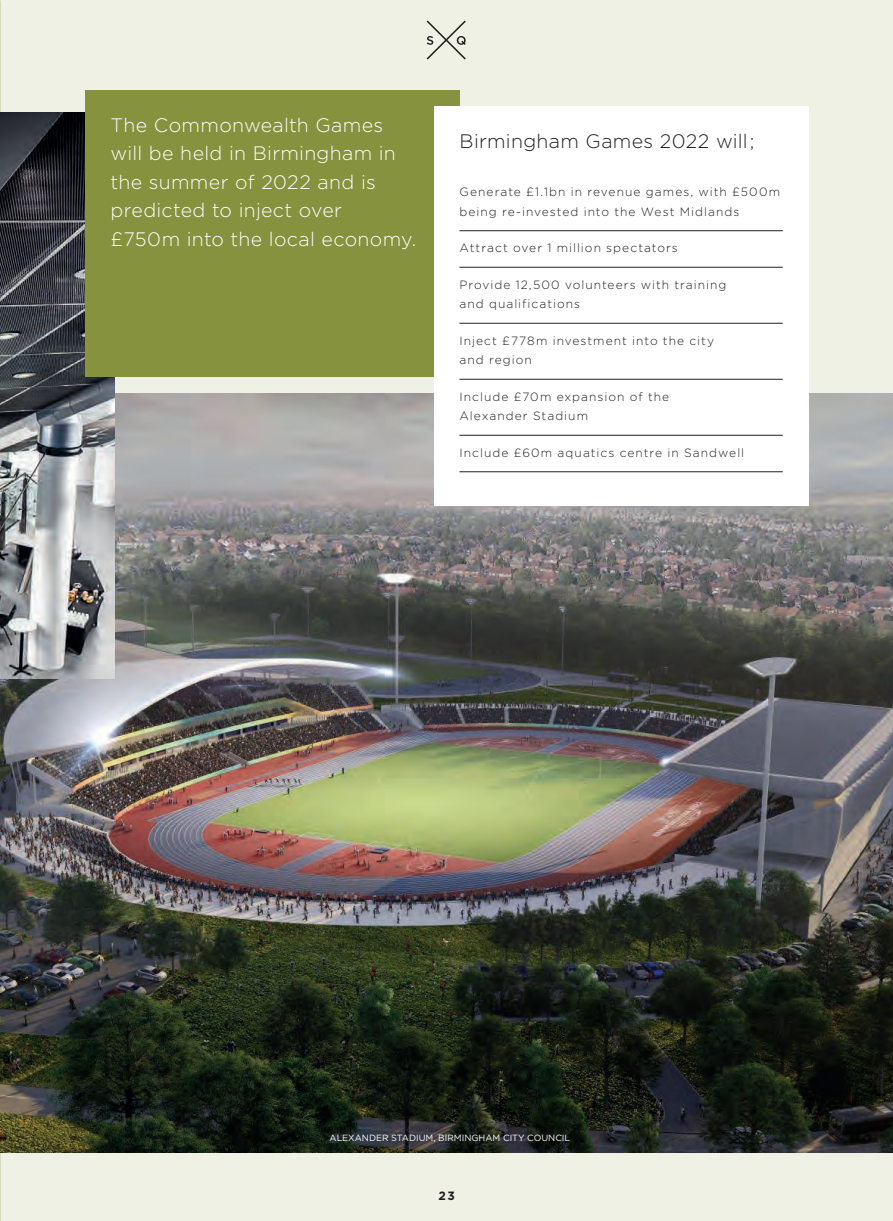
<style>
.page{position:relative;width:893px;height:1221px;background:#fff}
.page>*{position:absolute;margin:0;border:0;box-sizing:border-box;transform-origin:0 0}
.t1{font:300 19.5px/28.5px "Gotham";letter-spacing:.015em;color:#fff}
.t2{font:300 19.5px "Gotham";letter-spacing:.015em;color:#231f20}
.t3{font:300 12px/19.5px "Gotham";letter-spacing:.085em;color:#231f20}
.t4{font:700 12px "Gotham";color:#231f20}
.t5{font:9px "Gotham";color:#fff}
</style>
<div class="page">
<div style="left:0;top:0;width:892px;height:1221px;background:#eff1e5"></div>
<img style="left:0;top:393px;width:892px;height:759px">
<img style="left:0;top:113px;width:115px;height:565px">
<div style="left:85px;top:90px;width:374px;height:286px;background:#87923f"></div>
<div style="left:434px;top:106px;width:374px;height:400px;background:#fff"></div>
<hr style="left:459px;top:230px;width:323px;height:1px;background:#231f20">
<hr style="left:459px;top:267px;width:323px;height:1px;background:#231f20">
<hr style="left:459px;top:323px;width:323px;height:1px;background:#231f20">
<hr style="left:459px;top:379px;width:323px;height:1px;background:#231f20">
<hr style="left:459px;top:435px;width:323px;height:1px;background:#231f20">
<hr style="left:459px;top:472px;width:323px;height:1px;background:#231f20">
<h1 class="t1" style="left:111px;top:110px;width:307px">The Commonwealth Games will be held in Birmingham in the summer of 2022 and is predicted to inject over £750m into the local economy.</h1>
<h1 class="t2" style="left:459px;top:131px;width:296px">Birmingham Games 2022 will;</h1>
<p class="t3" style="left:459px;top:182px;width:322px">Generate £1.1bn in revenue games, with £500m being re-invested into the West Midlands</p>
<p class="t3" style="left:459px;top:238px;width:220px">Attract over 1 million spectators</p>
<p class="t3" style="left:459px;top:274px;width:268px">Provide 12,500 volunteers with training and qualifications</p>
<p class="t3" style="left:459px;top:330px;width:256px">Inject £778m investment into the city and region</p>
<p class="t3" style="left:459px;top:386px;width:211px">Include £70m expansion of the<br>Alexander Stadium</p>
<p class="t3" style="left:459px;top:442px;width:286px">Include £60m aquatics centre in Sandwell</p>
<p class="t5" style="left:329px;top:1133px;width:242px">ALEXANDER STADIUM, BIRMINGHAM CITY COUNCIL</p>
<p class="t4" style="left:438px;top:1189px;width:18px">23</p>
</div>
